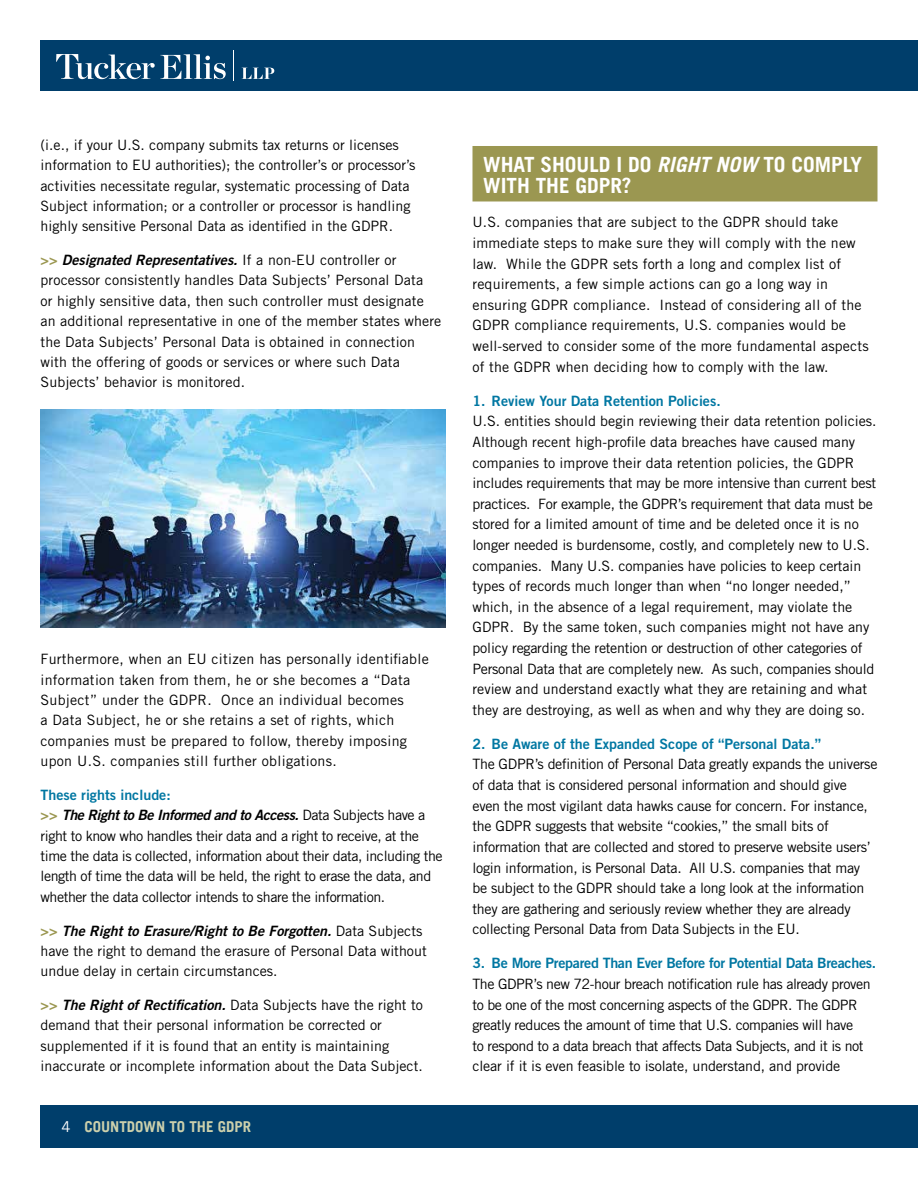
<style>
.page{position:relative;width:918px;height:1188px;background:#fff}
.page>*{position:absolute;margin:0;border:0;box-sizing:border-box;transform-origin:0 0}
.t1{font:700 21px/21.8px "Trade Gothic LT";color:#fff}
.t2{font:700 15px "Trade Gothic LT";color:#ccd0ac}
.t3{font:14.25px/20.5px "Trade Gothic LT Std";color:#000}
.t4{font:14.25px/20.5px "Trade Gothic LT Std";letter-spacing:-.03em;color:#000}
.t5{font:14.25px/20.5px "Trade Gothic LT Std";letter-spacing:-.02em;color:#000}
.t6{font:14.25px/20.4px "Trade Gothic LT Std";letter-spacing:.02em;color:#000}
.t7{font:14.25px "Trade Gothic LT Std Bd 2 Obl";color:#000}
.t8{font:14.25px "Trade Gothic LT Std Bd 2";color:#0077a2}
.t9{font:14.25px "Trade Gothic LT Std Bd 2";letter-spacing:-.02em;color:#0077a2}
.t10{font:14.25px "Trade Gothic LT Std Bd 2 Obl";letter-spacing:-.03em;color:#000}
.s1{font-family:"Trade Gothic LT Std Bd 2";color:#9b9751}
.s2{font-family:"Trade Gothic LT Std"}
.s3{font-family:"Trade Gothic LT Std Bd 2 Obl"}
.s4{font-family:"Trade Gothic LT Std";font-weight:400;color:#fff}
.s5{font-family:"Trade Gothic LT Std";font-style:italic}
</style>
<div class="page">
<div style="left:40px;top:40px;width:878px;height:51px;background:#003e6b"></div>
<hr style="left:234px;top:50px;width:1px;height:31px;background:#fff">
<svg style="left:56px;top:54px;width:170px;height:25px"></svg>
<svg style="left:242px;top:68px;width:32px;height:11px"></svg>
<div style="left:472px;top:146px;width:406px;height:55px;background:#9b9751"></div>
<div style="left:40px;top:1105px;width:878px;height:43px;background:#003e6b"></div>
<img style="left:40px;top:409px;width:406px;height:218px">
<p class="t3" style="left:40px;top:134px;width:377px">(i.e., if your U.S. company submits tax returns or licenses information to EU authorities); the controller’s or processor’s activities necessitate regular, systematic processing of Data Subject information; or a controller or processor is handling highly sensitive Personal Data as identified in the GDPR.</p>
<p class="t7" style="left:40px;top:251px;width:358px"><span class="s1">&gt;&gt;</span> Designated Representatives. <span class="s2">If a non-EU controller or</span></p>
<p class="t3" style="left:40px;top:270px;width:402px">processor consistently handles Data Subjects’ Personal Data<br>or highly sensitive data, then such controller must designate an additional representative in one of the member states where the Data Subjects’ Personal Data is obtained in connection with the offering of goods or services or where such Data Subjects’ behavior is monitored.</p>
<p class="t6" style="left:40px;top:649px;width:390px">Furthermore, when an EU citizen has personally identifiable information taken from them, he or she becomes a “Data Subject” under the GDPR. Once an individual becomes<br>a Data Subject, he or she retains a set of rights, which companies must be prepared to follow, thereby imposing upon U.S. companies still further obligations.</p>
<p class="t8" style="left:40px;top:786px;width:132px">These rights include:</p>
<p class="t10" style="left:40px;top:806px;width:386px"><span class="s1">&gt;&gt;</span> The Right to Be Informed and to Access. <span class="s2">Data Subjects have a</span></p>
<p class="t4" style="left:40px;top:825px;width:404px">right to know who handles their data and a right to receive, at the time the data is collected, information about their data, including the length of time the data will be held, the right to erase the data, and whether the data collector intends to share the information.</p>
<p class="t7" style="left:40px;top:922px;width:383px"><span class="s1">&gt;&gt;</span> The Right to Erasure/Right to Be Forgotten. <span class="s2">Data Subjects</span></p>
<p class="t3" style="left:40px;top:940px;width:388px">have the right to demand the erasure of Personal Data without undue delay in certain circumstances.</p>
<p class="t3" style="left:40px;top:995px;width:384px"><span class="s1">&gt;&gt;</span> <span class="s3">The Right of Rectification.</span> Data Subjects have the right to demand that their personal information be corrected or supplemented if it is found that an entity is maintaining inaccurate or incomplete information about the Data Subject.</p>
<p class="t2" style="left:62px;top:1117px;width:191px"><span class="s4">4</span> COUNTDOWN TO THE GDPR</p>
<h1 class="t1" style="left:483px;top:153px;width:380px">WHAT SHOULD I DO <span class="s5">RIGHT NOW</span> TO COMPLY<br>WITH THE GDPR?</h1>
<p class="t3" style="left:472px;top:212px;width:398px">U.S. companies that are subject to the GDPR should take immediate steps to make sure they will comply with the new law. While the GDPR sets forth a long and complex list of requirements, a few simple actions can go a long way in ensuring GDPR compliance. Instead of considering all of the GDPR compliance requirements, U.S. companies would be well-served to consider some of the more fundamental aspects of the GDPR when deciding how to comply with the law.</p>
<p class="t8" style="left:472px;top:392px;width:250px">1. Review Your Data Retention Policies.</p>
<p class="t3" style="left:472px;top:411px;width:406px">U.S. entities should begin reviewing their data retention policies.<br>Although recent high-profile data breaches have caused many companies to improve their data retention policies, the GDPR includes requirements that may be more intensive than current best practices. For example, the GDPR’s requirement that data must be stored for a limited amount of time and be deleted once it is no longer needed is burdensome, costly, and completely new to U.S. companies. Many U.S. companies have policies to keep certain types of records much longer than when “no longer needed,” which, in the absence of a legal requirement, may violate the GDPR. By the same token, such companies might not have any policy regarding the retention or destruction of other categories of Personal Data that are completely new. As such, companies should review and understand exactly what they are retaining and what they are destroying, as well as when and why they are doing so.</p>
<p class="t8" style="left:472px;top:735px;width:350px">2. Be Aware of the Expanded Scope of “Personal Data.”</p>
<p class="t5" style="left:472px;top:754px;width:406px">The GDPR’s definition of Personal Data greatly expands the universe of data that is considered personal information and should give even the most vigilant data hawks cause for concern. For instance, the GDPR suggests that website “cookies,” the small bits of information that are collected and stored to preserve website users’ login information, is Personal Data. All U.S. companies that may be subject to the GDPR should take a long look at the information they are gathering and seriously review whether they are already collecting Personal Data from Data Subjects in the EU.</p>
<p class="t9" style="left:472px;top:954px;width:405px">3. Be More Prepared Than Ever Before for Potential Data Breaches.</p>
<p class="t4" style="left:472px;top:974px;width:400px">The GDPR’s new 72-hour breach notification rule has already proven to be one of the most concerning aspects of the GDPR. The GDPR greatly reduces the amount of time that U.S. companies will have<br>to respond to a data breach that affects Data Subjects, and it is not clear if it is even feasible to isolate, understand, and provide</p>
</div>
